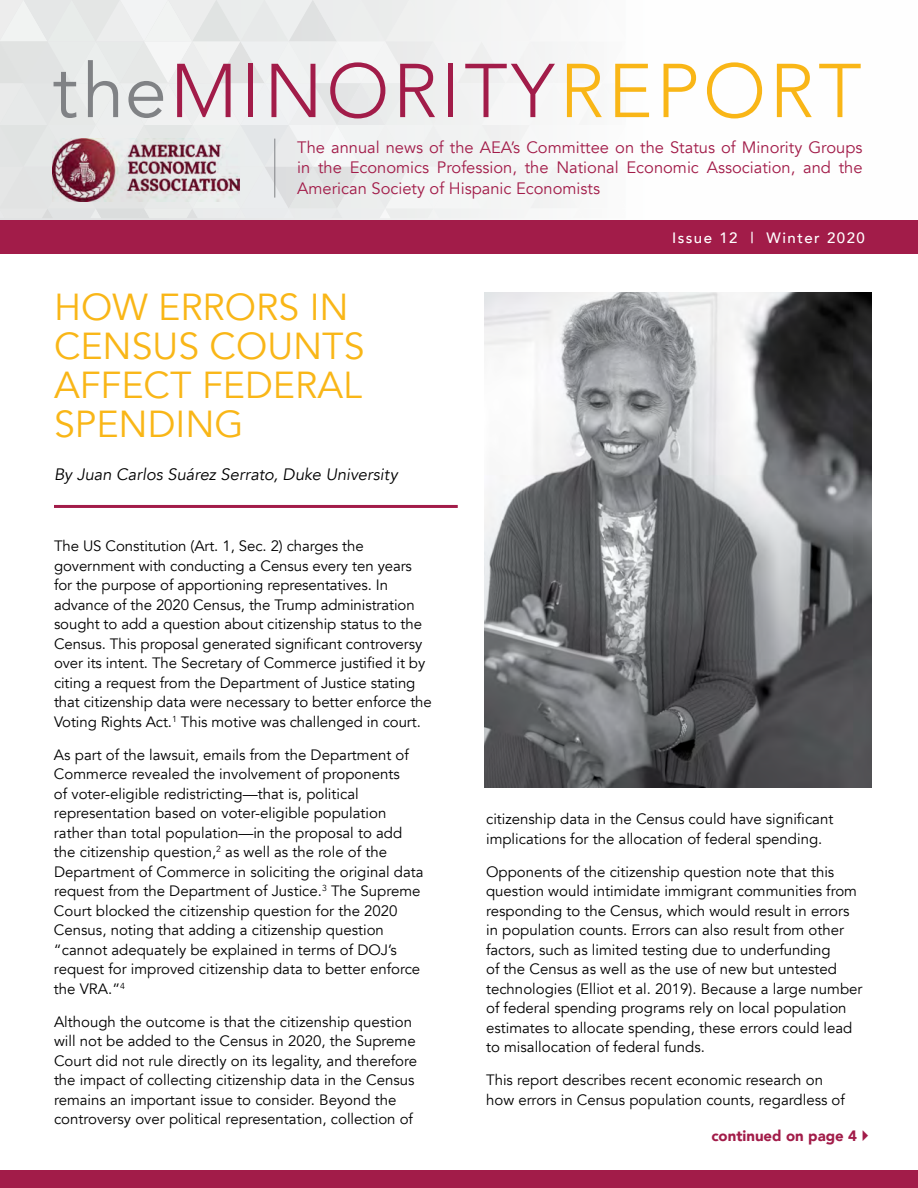
<style>
.page{position:relative;width:918px;height:1188px;background:#fff}
.page>*{position:absolute;margin:0;border:0;box-sizing:border-box;transform-origin:0 0}
.t1{font:300 75.3px "Avenir";letter-spacing:.05em;color:#a21c49}
.t2{font:37.5px/39px "Avenir";color:#f9b617}
.t3{font:16.5px/20.2px "Avenir";color:#a21c49;text-align:justify}
.t4{font:italic 16.5px "Avenir";color:#000}
.t5{font:15px/19.5px "Avenir";color:#000}
.t6{font:500 15px "Avenir";letter-spacing:.1em;color:#fff}
.t7{font:900 15px "Avenir";color:#a21c49}
.s1{font-weight:400;color:#808285}
.s2{color:#f9b617}
</style>
<div class="page">
<svg style="left:0;top:0;width:575px;height:218px"></svg>
<div style="left:0;top:220px;width:918px;height:34px;background:#a21c49"></div>
<img style="left:52px;top:139px;width:187px;height:62px">
<hr style="left:274px;top:139px;width:1px;height:59px;background:#808285">
<hr style="left:54px;top:505px;width:404px;height:3px;background:#a21c49">
<div style="left:0;top:1171px;width:918px;height:17px;background:#a21c49"></div>
<img style="left:485px;top:293px;width:387px;height:494px">
<h1 class="t1" style="left:52px;top:47px;width:811px"><span class="s1">the</span>MINORITY<span class="s2">REPORT</span></h1>
<p class="t3" style="left:297px;top:138px;width:567px">The annual news of the AEA’s Committee on the Status of Minority Groups in the Economics Profession, the National Economic Association, and the American Society of Hispanic Economists</p>
<h2 class="t2" style="left:54px;top:289px;width:312px">HOW ERRORS IN<br>CENSUS COUNTS<br>AFFECT FEDERAL<br>SPENDING</h2>
<p class="t4" style="left:54px;top:465px;width:345px">By Juan Carlos Suárez Serrato, Duke University</p>
<p class="t5" style="left:54px;top:537px;width:379px">The US Constitution (Art. 1, Sec. 2) charges the government with conducting a Census every ten years for the purpose of apportioning representatives. In advance of the 2020 Census, the Trump administration sought to add a question about citizenship status to the Census. This proposal generated significant controversy over its intent. The Secretary of Commerce justified it by citing a request from the Department of Justice stating that citizenship data were necessary to better enforce the Voting Rights Act.<sup>1</sup> This motive was challenged in court.</p>
<p class="t5" style="left:54px;top:745px;width:371px">As part of the lawsuit, emails from the Department of Commerce revealed the involvement of proponents<br>of voter-eligible redistricting—that is, political representation based on voter-eligible population rather than total population—in the proposal to add the citizenship question,<sup>2</sup> as well as the role of the Department of Commerce in soliciting the original data request from the Department of Justice.<sup>3</sup> The Supreme Court blocked the citizenship question for the 2020<br>Census, noting that adding a citizenship question “cannot adequately be explained in terms of DOJ’s request for improved citizenship data to better enforce the VRA.”<sup>4</sup></p>
<p class="t5" style="left:54px;top:1012px;width:365px">Although the outcome is that the citizenship question will not be added to the Census in 2020, the Supreme Court did not rule directly on its legality, and therefore the impact of collecting citizenship data in the Census remains an important issue to consider. Beyond the controversy over political representation, collection of</p>
<p class="t6" style="left:672px;top:225px;width:194px">Issue 12 | Winter 2020</p>
<p class="t5" style="left:486px;top:810px;width:349px">citizenship data in the Census could have significant implications for the allocation of federal spending.</p>
<p class="t5" style="left:486px;top:862px;width:378px">Opponents of the citizenship question note that this question would intimidate immigrant communities from responding to the Census, which would result in errors in population counts. Errors can also result from other factors, such as limited testing due to underfunding<br>of the Census as well as the use of new but untested technologies (Elliot et al. 2019). Because a large number of federal spending programs rely on local population estimates to allocate spending, these errors could lead to misallocation of federal funds.</p>
<p class="t5" style="left:486px;top:1071px;width:360px">This report describes recent economic research on how errors in Census population counts, regardless of</p>
<p class="t7" style="left:711px;top:1123px;width:147px">continued on page 4</p>
</div>
